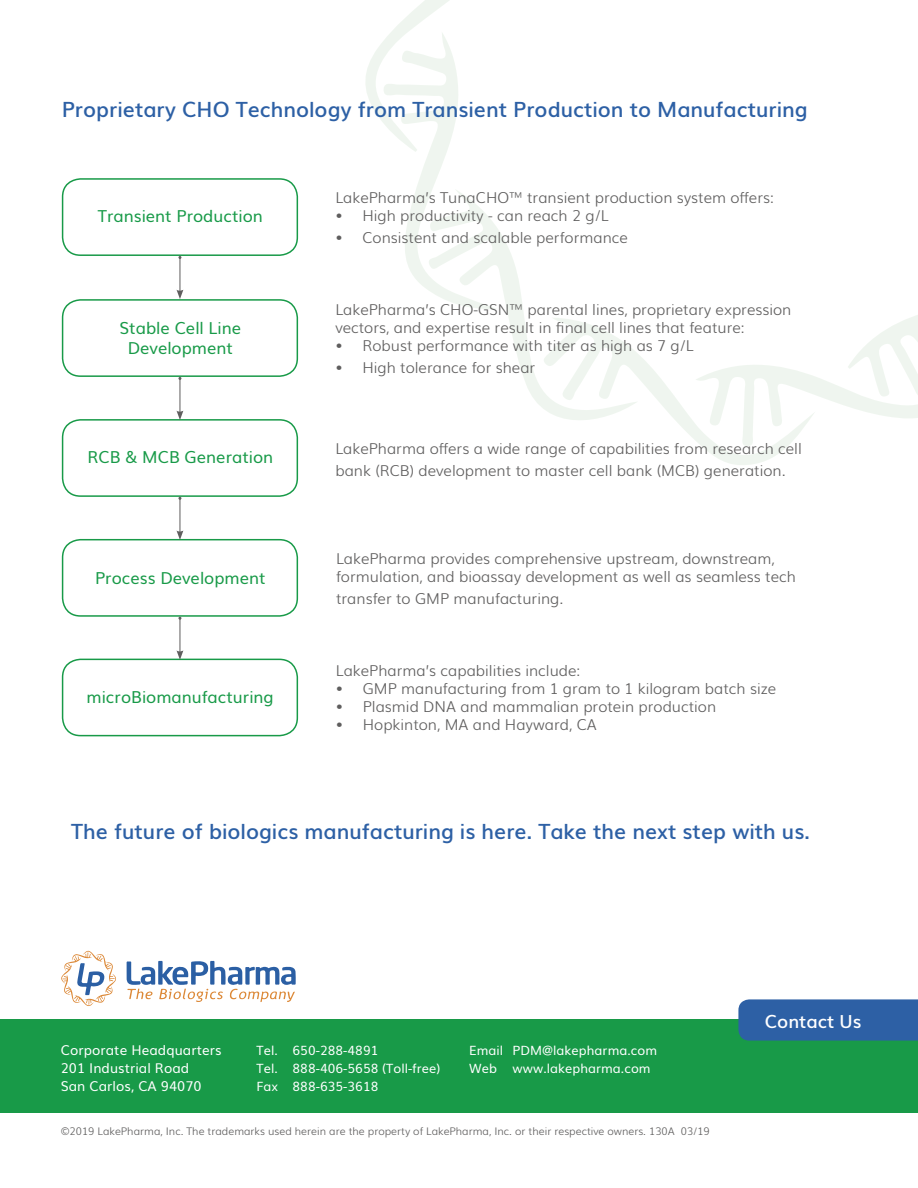
<style>
.page{position:relative;width:918px;height:1188px;background:#fff}
.page>*{position:absolute;margin:0;border:0;box-sizing:border-box;transform-origin:0 0}
.t1{font:600 21px "Muli";color:#2d60a5}
.t2{font:600 18px "Muli";color:#fff}
.t3{font:16.5px/19.8px "Muli";color:#189a48;text-align:center}
.t4{font:300 15px/18px "Muli";color:#5f5e5e}
.t5{font:13.5px "Muli";letter-spacing:.005em;color:#fff}
.t6{font:12.75px "Muli";letter-spacing:.005em;color:#fff}
.t7{font:300 10.5px "Muli";color:#5f5e5e}
</style>
<div class="page">
<div style="left:0;top:1019px;width:918px;height:94px;background:#189a48"></div>
<svg style="left:816px;top:315px;width:102px;height:103px"></svg>
<svg style="left:507px;top:258px;width:34px;height:148px"></svg>
<svg style="left:541px;top:318px;width:275px;height:147px"></svg>
<svg style="left:366px;top:0;width:146px;height:310px"></svg>
<svg style="left:127px;top:961px;width:169px;height:41px"></svg>
<svg style="left:61px;top:951px;width:55px;height:55px"></svg>
<div style="left:738px;top:999px;width:180px;height:42px;background:#2d60a5"></div>
<div style="left:62px;top:178px;width:236px;height:78px;border:2px solid #189a48;border-radius:18px"></div>
<div style="left:62px;top:299px;width:236px;height:78px;border:2px solid #189a48;border-radius:18px"></div>
<div style="left:62px;top:419px;width:236px;height:78px;border:2px solid #189a48;border-radius:18px"></div>
<div style="left:62px;top:539px;width:236px;height:78px;border:2px solid #189a48;border-radius:18px"></div>
<div style="left:62px;top:659px;width:236px;height:77px;border:2px solid #189a48;border-radius:18px"></div>
<hr style="left:180px;top:257px;width:1px;height:35px;background:#5f5e5e">
<svg style="left:177px;top:290px;width:6px;height:9px"></svg>
<hr style="left:180px;top:378px;width:1px;height:35px;background:#5f5e5e">
<svg style="left:177px;top:411px;width:6px;height:9px"></svg>
<hr style="left:180px;top:498px;width:1px;height:35px;background:#5f5e5e">
<svg style="left:177px;top:531px;width:6px;height:9px"></svg>
<hr style="left:180px;top:618px;width:1px;height:35px;background:#5f5e5e">
<svg style="left:177px;top:650px;width:6px;height:10px"></svg>
<p class="t1" style="left:62px;top:92px;width:747px">Proprietary CHO Technology from Transient Production to Manufacturing</p>
<p class="t3" style="left:98px;top:205px;width:166px">Transient Production</p>
<p class="t3" style="left:120px;top:317px;width:123px">Stable Cell Line<br>Development</p>
<p class="t3" style="left:87px;top:446px;width:187px">RCB &amp; MCB Generation</p>
<p class="t3" style="left:95px;top:567px;width:172px">Process Development</p>
<p class="t3" style="left:87px;top:685px;width:189px">microBiomanufacturing</p>
<p class="t4" style="left:335px;top:188px;width:440px">LakePharma’s TunaCHO™ transient production system offers:</p>
<p class="t4" style="left:335px;top:206px;width:275px">• High productivity - can reach 2 g/L</p>
<p class="t4" style="left:335px;top:227px;width:294px">• Consistent and scalable performance</p>
<p class="t4" style="left:335px;top:300px;width:458px">LakePharma’s CHO-GSN™ parental lines, proprietary expression vectors, and expertise result in final cell lines that feature:</p>
<p class="t4" style="left:335px;top:336px;width:360px">• Robust performance with titer as high as 7 g/L</p>
<p class="t4" style="left:335px;top:357px;width:201px">• High tolerance for shear</p>
<p class="t4" style="left:335px;top:437px;width:468px;line-height:21.6px">LakePharma offers a wide range of capabilities from research cell bank (RCB) development to master cell bank (MCB) generation.</p>
<p class="t4" style="left:336px;top:549px;width:461px">LakePharma provides comprehensive upstream, downstream, formulation, and bioassay development as well as seamless tech</p>
<p class="t4" style="left:336px;top:588px;width:229px">transfer to GMP manufacturing.</p>
<p class="t4" style="left:336px;top:661px;width:246px">LakePharma’s capabilities include:</p>
<p class="t4" style="left:336px;top:679px;width:442px">• GMP manufacturing from 1 gram to 1 kilogram batch size</p>
<p class="t4" style="left:336px;top:697px;width:382px">• Plasmid DNA and mammalian protein production</p>
<p class="t4" style="left:336px;top:715px;width:263px">• Hopkinton, MA and Hayward, CA</p>
<p class="t1" style="left:71px;top:814px;width:740px">The future of biologics manufacturing is here. Take the next step with us.</p>
<p class="t5" style="left:61px;top:1039px;width:162px">Corporate Headquarters</p>
<p class="t5" style="left:61px;top:1057px;width:130px">201 Industrial Road</p>
<p class="t5" style="left:61px;top:1075px;width:143px">San Carlos, CA 94070</p>
<p class="t7" style="left:61px;top:1123px;width:651px">©2019 LakePharma, Inc. The trademarks used herein are the property of LakePharma, Inc. or their respective owners. 130A 03/19</p>
<p class="t6" style="left:257px;top:1040px;width:123px">Tel. 650-288-4891</p>
<p class="t6" style="left:257px;top:1058px;width:185px">Tel. 888-406-5658 (Toll-free)</p>
<p class="t6" style="left:257px;top:1076px;width:123px">Fax 888-635-3618</p>
<p class="t6" style="left:469px;top:1040px;width:190px">Email PDM@lakepharma.com</p>
<p class="t6" style="left:469px;top:1058px;width:183px">Web www.lakepharma.com</p>
<p class="t2" style="left:765px;top:1006px;width:98px">Contact Us</p>
</div>
